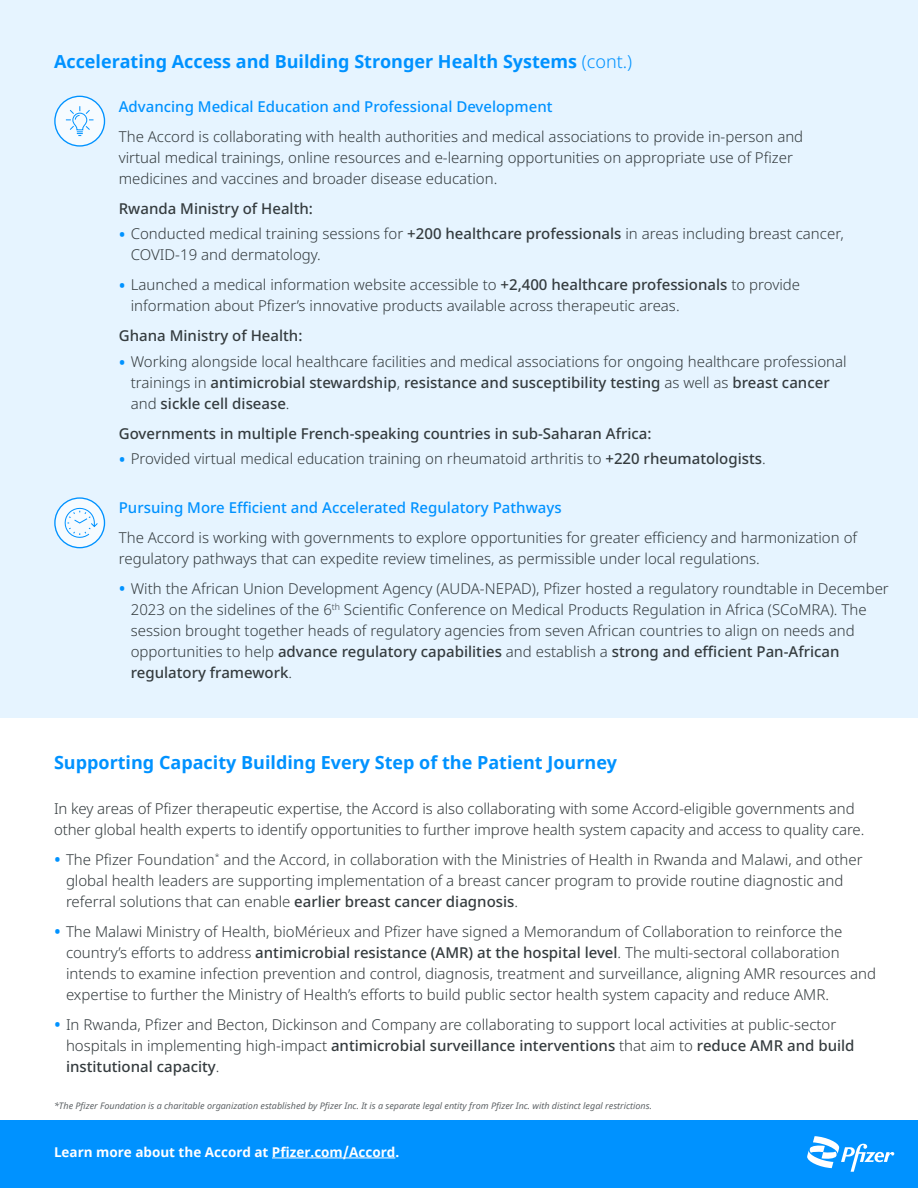
<style>
.page{position:relative;width:918px;height:1188px;background:#fff}
.page>*{position:absolute;margin:0;border:0;box-sizing:border-box;transform-origin:0 0}
.t1{font:700 18px "Noto Sans";color:#0092ff}
.t2{font:300 15px/21px "Noto Sans";color:#343b3e}
.t3{font:500 15px "Noto Sans";color:#343b3e}
.t4{font:500 15px "Noto Sans";color:#0092ff}
.t5{font:700 13.5px "Noto Sans";color:#fff}
.t6{font:italic 9px "Noto Sans";color:#5d6265}
.s1{font-weight:300}
.s2{font-weight:500;font-size:18px;color:#0092ff}
.s3{font-weight:500}
</style>
<div class="page">
<div style="left:0;top:0;width:918px;height:717px;background:#e6f4ff"></div>
<svg style="left:55px;top:498px;width:50px;height:50px"></svg>
<div style="left:54px;top:497px;width:51px;height:51px;border:1px solid #0092ff;border-radius:50%"></div>
<svg style="left:55px;top:96px;width:50px;height:50px"></svg>
<div style="left:54px;top:96px;width:51px;height:51px;border:1px solid #0092ff;border-radius:50%"></div>
<div style="left:0;top:1121px;width:918px;height:67px;background:#0092ff"></div>
<hr style="left:272px;top:1158px;width:123px;height:1px;background:#fff">
<svg style="left:807px;top:1136px;width:87px;height:36px"></svg>
<svg style="left:65px;top:105px;width:30px;height:32px"></svg>
<svg style="left:62px;top:505px;width:37px;height:34px"></svg>
<p class="t1" style="left:54px;top:49px;width:580px">Accelerating Access and Building Stronger Health Systems <span class="s1">(cont.)</span></p>
<p class="t4" style="left:119px;top:96px;width:435px">Advancing Medical Education and Professional Development</p>
<p class="t2" style="left:119px;top:126px;width:686px">The Accord is collaborating with health authorities and medical associations to provide in-person and virtual medical trainings, online resources and e-learning opportunities on appropriate use of Pfizer medicines and vaccines and broader disease education.</p>
<p class="t3" style="left:119px;top:198px;width:196px">Rwanda Ministry of Health:</p>
<p class="t2" style="left:131px;top:224px;width:714px;text-indent:-12px"><span class="s2">•</span> Conducted medical training sessions for <span class="s3">+200 healthcare professionals</span> in areas including breast cancer,<br>COVID-19 and dermatology.</p>
<p class="t2" style="left:131px;top:275px;width:671px;text-indent:-12px"><span class="s2">•</span> Launched a medical information website accessible to <span class="s3">+2,400 healthcare professionals</span> to provide information about Pfizer’s innovative products available across therapeutic areas.</p>
<p class="t3" style="left:119px;top:325px;width:185px">Ghana Ministry of Health:</p>
<p class="t2" style="left:131px;top:351px;width:717px;text-indent:-12px"><span class="s2">•</span> Working alongside local healthcare facilities and medical associations for ongoing healthcare professional trainings in <span class="s3">antimicrobial stewardship</span>, <span class="s3">resistance and susceptibility testing</span> as well as <span class="s3">breast cancer </span>and <span class="s3">sickle cell disease</span>.</p>
<p class="t3" style="left:119px;top:423px;width:534px">Governments in multiple French-speaking countries in sub-Saharan Africa:</p>
<p class="t2" style="left:119px;top:449px;width:648px"><span class="s2">•</span> Provided virtual medical education training on rheumatoid arthritis to <span class="s3">+220 rheumatologists</span>.</p>
<p class="t4" style="left:119px;top:497px;width:444px">Pursuing More Efficient and Accelerated Regulatory Pathways</p>
<p class="t2" style="left:119px;top:527px;width:740px">The Accord is working with governments to explore opportunities for greater efficiency and harmonization of regulatory pathways that can expedite review timelines, as permissible under local regulations.</p>
<p class="t2" style="left:131px;top:578px;width:760px;text-indent:-12px"><span class="s2">•</span> With the African Union Development Agency (AUDA-NEPAD), Pfizer hosted a regulatory roundtable in December 2023 on the sidelines of the 6<sup>th</sup> Scientific Conference on Medical Products Regulation in Africa (SCoMRA). The session brought together heads of regulatory agencies from seven African countries to align on needs and opportunities to help <span class="s3">advance regulatory capabilities</span> and establish a <span class="s3">strong and efficient Pan-African regulatory framework</span>.</p>
<p class="t1" style="left:54px;top:749px;width:565px">Supporting Capacity Building Every Step of the Patient Journey</p>
<p class="t2" style="left:54px;top:798px;width:812px">In key areas of Pfizer therapeutic expertise, the Accord is also collaborating with some Accord-eligible governments and other global health experts to identify opportunities to further improve health system capacity and access to quality care.</p>
<p class="t2" style="left:66px;top:849px;width:798px;text-indent:-12px"><span class="s2">•</span> The Pfizer Foundation<sup>*</sup> and the Accord, in collaboration with the Ministries of Health in Rwanda and Malawi, and other global health leaders are supporting implementation of a breast cancer program to provide routine diagnostic and referral solutions that can enable <span class="s3">earlier breast cancer diagnosis</span>.</p>
<p class="t2" style="left:66px;top:921px;width:812px;text-indent:-12px"><span class="s2">•</span> The Malawi Ministry of Health, bioMérieux and Pfizer have signed a Memorandum of Collaboration to reinforce the country’s efforts to address <span class="s3">antimicrobial resistance (AMR) at the hospital level</span>. The multi-sectoral collaboration intends to examine infection prevention and control, diagnosis, treatment and surveillance, aligning AMR resources and expertise to further the Ministry of Health’s efforts to build public sector health system capacity and reduce AMR.</p>
<p class="t2" style="left:66px;top:1014px;width:790px;text-indent:-12px"><span class="s2">•</span> In Rwanda, Pfizer and Becton, Dickinson and Company are collaborating to support local activities at public-sector hospitals in implementing high-impact <span class="s3">antimicrobial surveillance interventions</span> that aim to <span class="s3">reduce AMR and build institutional capacity</span>.</p>
<p class="t6" style="left:54px;top:1100px;width:600px">*The Pfizer Foundation is a charitable organization established by Pfizer Inc. It is a separate legal entity from Pfizer Inc. with distinct legal restrictions.</p>
<p class="t5" style="left:54px;top:1142px;width:347px">Learn more about the Accord at Pfizer.com/Accord.</p>
</div>
